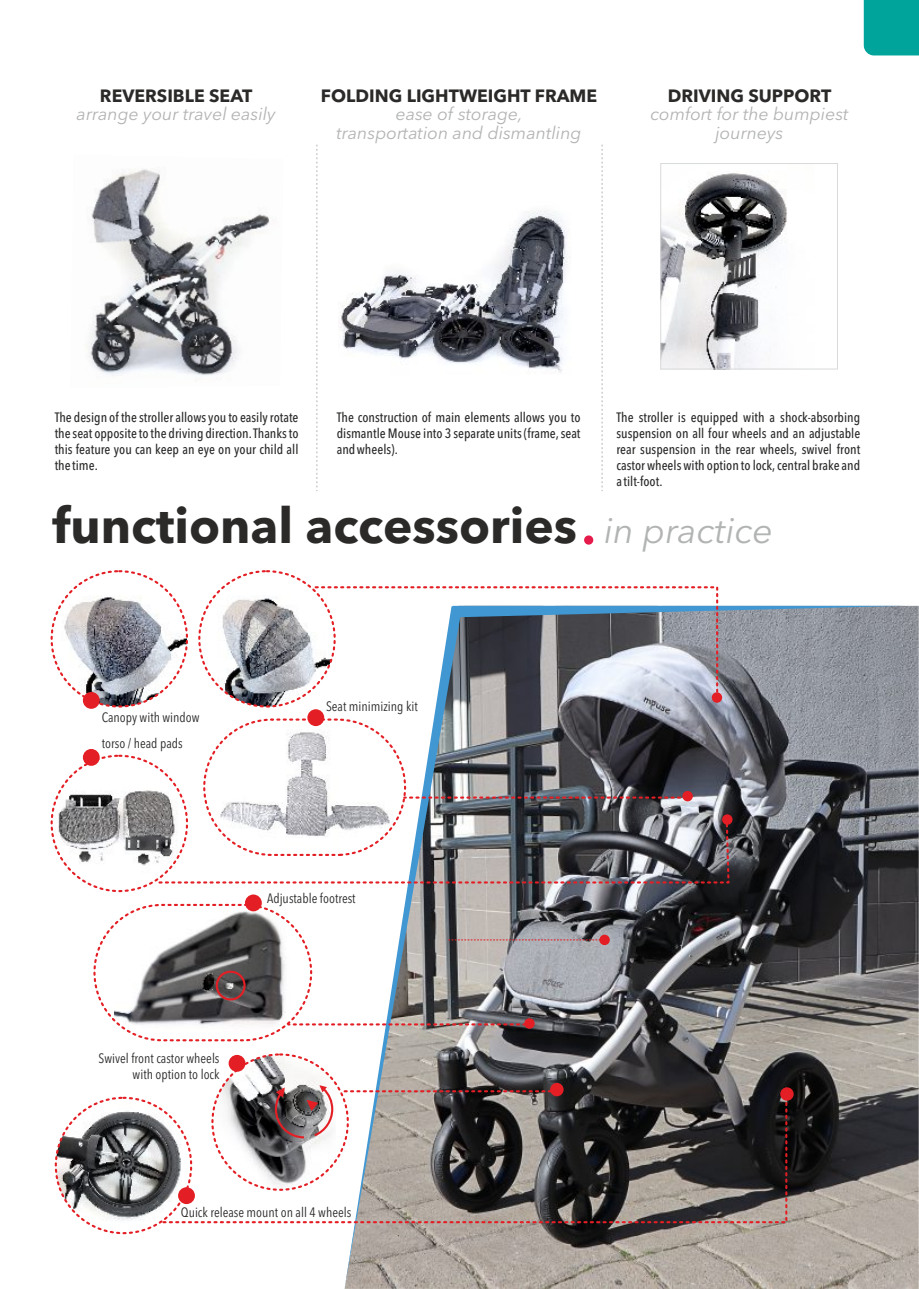
<style>
.page{position:relative;width:919px;height:1289px;background:#fff}
.page>*{position:absolute;margin:0;border:0;box-sizing:border-box;transform-origin:0 0}
.t1{font:700 49.35px "Avenir Next LT Pro";color:#2b2a29}
.t2{font:italic 17.7px/18.8px "Avenir Next LT Pro";color:#b2b3b3;text-align:center}
.t3{font:700 17.7px "Avenir Next LT Pro";color:#2b2a29}
.t4{font:500 condensed 13.5px/16.2px "Avenir Next LT Pro";color:#2b2a29;text-align:justify}
.t5{font:condensed 13.5px/16.2px "Avenir Next LT Pro";color:#2b2a29;text-align:right}
.s1{font-weight:400;font-style:italic;font-size:36px;color:#b2b3b3}
</style>
<div class="page">
<img style="left:52px;top:782px;width:135px;height:94px">
<img style="left:115px;top:910px;width:191px;height:127px">
<div style="left:216px;top:970px;width:29px;height:30px;border:2px solid #e31e24;border-radius:50%"></div>
<img style="left:462px;top:606px;width:456px;height:658px">
<img style="left:462px;top:1264px;width:456px;height:24px">
<img style="left:200px;top:577px;width:112px;height:129px">
<img style="left:52px;top:577px;width:135px;height:129px">
<div style="left:863px;top:0;width:55px;height:55px;background:#00a49a"></div>
<svg style="left:316px;top:145px;width:1px;height:343px"></svg>
<svg style="left:601px;top:145px;width:1px;height:343px"></svg>
<div style="left:584px;top:535px;width:9px;height:9px;background:#e41b4b;border-radius:50%"></div>
<svg style="left:344px;top:700px;width:118px;height:588px"></svg>
<div style="left:711px;top:692px;width:11px;height:10px;background:#e31e24;border-radius:50%"></div>
<svg style="left:312px;top:586px;width:592px;height:114px"></svg>
<svg style="left:405px;top:796px;width:277px;height:2px"></svg>
<img style="left:216px;top:720px;width:177px;height:102px">
<div style="left:682px;top:791px;width:10px;height:10px;background:#e31e24;border-radius:50%"></div>
<div style="left:599px;top:934px;width:10px;height:11px;background:#e31e24;border-radius:50%"></div>
<svg style="left:448px;top:939px;width:152px;height:1px"></svg>
<div style="left:524px;top:1018px;width:10px;height:10px;background:#e31e24;border-radius:50%"></div>
<svg style="left:288px;top:1023px;width:237px;height:2px"></svg>
<img style="left:86px;top:169px;width:184px;height:212px">
<div style="left:93px;top:903px;width:219px;height:138px;border:2px dashed #e31e24;border-radius:67px"></div>
<img style="left:338px;top:211px;width:232px;height:162px">
<img style="left:662px;top:173px;width:125px;height:194px">
<div style="left:660px;top:163px;width:177px;height:206px;border:1px solid #d9dada"></div>
<img style="left:56px;top:1103px;width:104px;height:124px">
<img style="left:218px;top:1056px;width:118px;height:38px">
<div style="left:550px;top:1082px;width:13px;height:14px;background:#e31e24;border-radius:50%"></div>
<svg style="left:343px;top:1090px;width:207px;height:2px"></svg>
<div style="left:780px;top:1087px;width:13px;height:13px;background:#e31e24;border-radius:50%"></div>
<svg style="left:160px;top:1094px;width:628px;height:130px"></svg>
<div style="left:722px;top:814px;width:10px;height:10px;background:#e31e24;border-radius:50%"></div>
<svg style="left:155px;top:822px;width:575px;height:62px"></svg>
<div style="left:83px;top:692px;width:17px;height:16px;background:#e31e24;border-radius:50%"></div>
<div style="left:307px;top:709px;width:17px;height:17px;background:#e31e24;border-radius:50%"></div>
<div style="left:83px;top:749px;width:17px;height:16px;background:#e31e24;border-radius:50%"></div>
<div style="left:245px;top:894px;width:17px;height:17px;background:#e31e24;border-radius:50%"></div>
<svg style="left:274px;top:1085px;width:60px;height:54px"></svg>
<div style="left:228px;top:1054px;width:17px;height:17px;background:#e31e24;border-radius:50%"></div>
<div style="left:178px;top:1187px;width:17px;height:16px;background:#e31e24;border-radius:50%"></div>
<h2 class="t3" style="left:100px;top:88px;width:154px">REVERSIBLE SEAT</h2>
<h2 class="t2" style="left:77px;top:106px;width:201px">arrange your travel easily</h2>
<h2 class="t3" style="left:321px;top:88px;width:278px">FOLDING LIGHTWEIGHT FRAME</h2>
<h2 class="t2" style="left:336px;top:106px;width:247px">ease of storage,<br>transportation and dismantling</h2>
<h2 class="t3" style="left:667px;top:88px;width:165px">DRIVING SUPPORT</h2>
<h2 class="t2" style="left:650px;top:106px;width:200px">comfort for the bumpiest journeys</h2>
<p class="t4" style="left:55px;top:410px;width:245px">The design of the stroller allows you to easily rotate the seat opposite to the driving direction.Thanks to this feature you can keep an eye on your child all the time.</p>
<p class="t4" style="left:337px;top:410px;width:245px">The construction of main elements allows you to dismantle Mouse into 3 separate units (frame,seat and wheels).</p>
<p class="t4" style="left:616px;top:410px;width:245px">The stroller is equipped with a shock-absorbing suspension on all four wheels and an adjustable rear suspension in the rear wheels, swivel front castor wheels with option to lock,central brake and a tilt-foot.</p>
<h1 class="t1" style="left:53px;top:505px;width:722px">functional accessories <span class="s1">in practice</span></h1>
<p class="t5" style="left:102px;top:710px;width:99px">Canopy with window</p>
<p class="t5" style="left:102px;top:736px;width:82px">torso / head pads</p>
<p class="t5" style="left:326px;top:699px;width:93px">Seat minimizing kit</p>
<p class="t5" style="left:267px;top:891px;width:90px">Adjustable footrest</p>
<p class="t5" style="left:99px;top:1051px;width:122px">Swivel front castor wheels with option to lock</p>
<p class="t5" style="left:181px;top:1204px;width:172px">Quick release mount on all 4 wheels</p>
</div>
